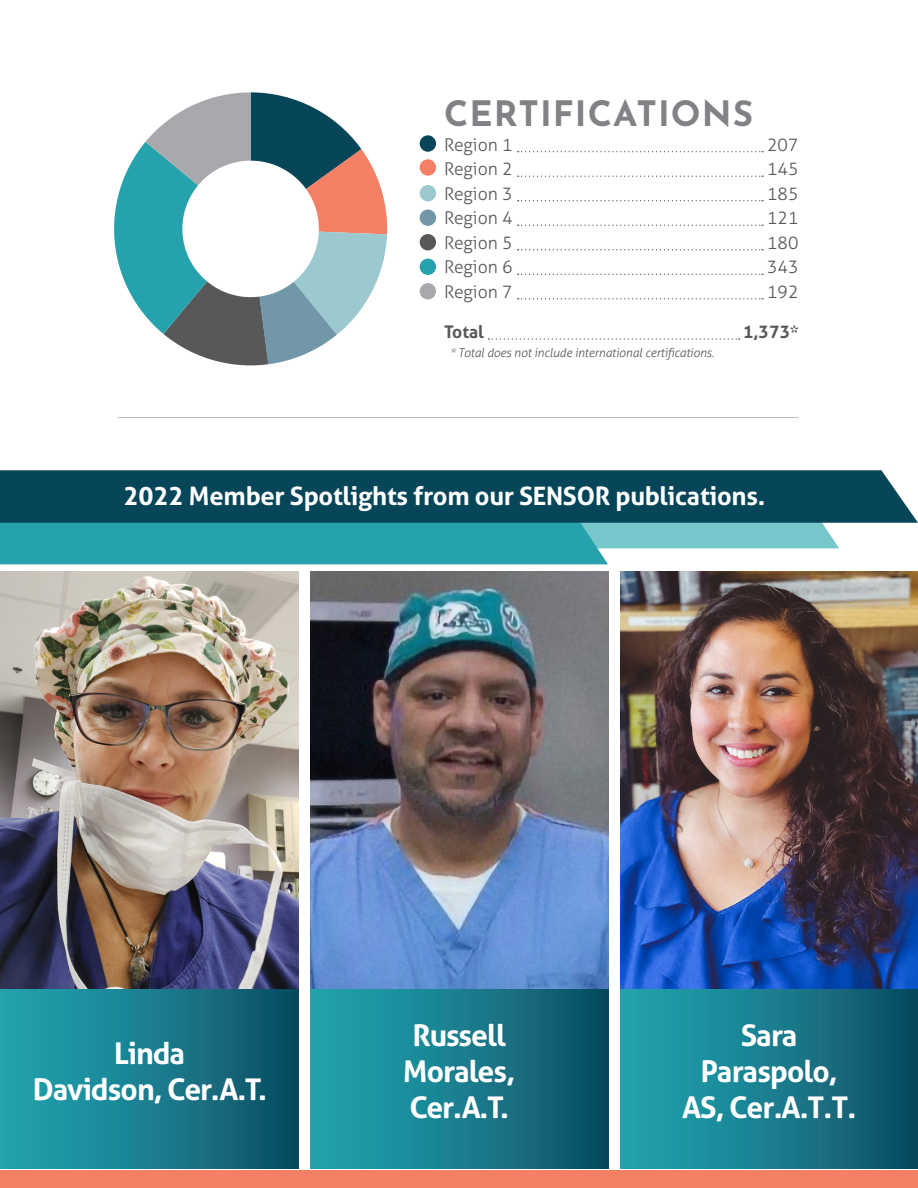
<style>
.page{position:relative;width:918px;height:1188px;background:#fff}
.page>*{position:absolute;margin:0;border:0;box-sizing:border-box;transform-origin:0 0}
.Paragraph_Style_1{font:700 34.95px "Josefin Sans";letter-spacing:.03em;color:#808285}
.Main_header{font:700 30px/36px "Aller";letter-spacing:-.03em;color:#fff;text-align:center}
.Headline{font:700 25.5px "Aller";letter-spacing:-.01em;color:#fff}
.Body{font:300 17.55px "Aller";color:#57585a}
.Body-2{font:700 17.55px "Aller";color:#57585a}
.Body-3{font:italic 300 12.3px "Aller";letter-spacing:-.01em;color:#57585a}
</style>
<div class="page">
<svg style="left:114px;top:92px;width:273px;height:273px"></svg>
<svg style="left:0;top:523px;width:839px;height:41px;background:#4bb3ba"></svg>
<div style="left:0;top:1170px;width:918px;height:18px;background:#f38064"></div>
<svg style="left:518px;top:151px;width:245px;height:1px"></svg>
<svg style="left:518px;top:176px;width:245px;height:1px"></svg>
<svg style="left:518px;top:200px;width:245px;height:1px"></svg>
<svg style="left:518px;top:225px;width:245px;height:1px"></svg>
<svg style="left:518px;top:249px;width:245px;height:1px"></svg>
<svg style="left:518px;top:274px;width:245px;height:1px"></svg>
<svg style="left:518px;top:298px;width:245px;height:1px"></svg>
<svg style="left:488px;top:338px;width:252px;height:2px"></svg>
<div style="left:420px;top:135px;width:16px;height:17px;background:#074559;border-radius:50%"></div>
<div style="left:420px;top:159px;width:16px;height:17px;background:#f38064;border-radius:50%"></div>
<div style="left:420px;top:210px;width:16px;height:16px;background:#7197a8;border-radius:50%"></div>
<div style="left:420px;top:259px;width:16px;height:16px;background:#25a2ab;border-radius:50%"></div>
<div style="left:420px;top:185px;width:16px;height:16px;background:#9bc9cf;border-radius:50%"></div>
<div style="left:420px;top:234px;width:16px;height:16px;background:#57585a;border-radius:50%"></div>
<div style="left:420px;top:283px;width:16px;height:16px;background:#a8a9ad;border-radius:50%"></div>
<hr style="left:118px;top:417px;width:680px;height:1px;background:#bcbdc0">
<div style="left:0;top:470px;width:918px;height:53px;background:#074559"></div>
<div style="left:1px;top:974px;width:298px;height:195px;background:linear-gradient(to right,#25a9b3,#0c4e64)"></div>
<div style="left:310px;top:974px;width:298px;height:195px;background:linear-gradient(to right,#25a9b3,#0c4f65)"></div>
<div style="left:620px;top:974px;width:298px;height:195px;background:linear-gradient(to right,#25a9b3,#0c4f65)"></div>
<img style="left:1px;top:572px;width:298px;height:417px">
<img style="left:310px;top:572px;width:298px;height:417px">
<img style="left:620px;top:572px;width:298px;height:417px">
<p class="Paragraph_Style_1" style="left:444px;top:83px;width:310px">CERTIFICATIONS</p>
<p class="Body" style="left:444px;top:133px;width:70px">Region 1</p>
<p class="Body" style="left:767px;top:133px;width:33px">207</p>
<p class="Body" style="left:444px;top:158px;width:70px">Region 2</p>
<p class="Body" style="left:767px;top:158px;width:33px">145</p>
<p class="Body" style="left:444px;top:183px;width:70px">Region 3</p>
<p class="Body" style="left:767px;top:183px;width:33px">185</p>
<p class="Body" style="left:444px;top:207px;width:70px">Region 4</p>
<p class="Body" style="left:767px;top:207px;width:33px">121</p>
<p class="Body" style="left:444px;top:232px;width:70px">Region 5</p>
<p class="Body" style="left:767px;top:232px;width:33px">180</p>
<p class="Body" style="left:444px;top:256px;width:70px">Region 6</p>
<p class="Body" style="left:767px;top:256px;width:33px">343</p>
<p class="Body" style="left:444px;top:281px;width:70px">Region 7</p>
<p class="Body" style="left:767px;top:281px;width:33px">192</p>
<p class="Body-2" style="left:444px;top:321px;width:41px">Total</p>
<p class="Body-2" style="left:743px;top:321px;width:57px">1,373*</p>
<p class="Body-3" style="left:450px;top:345px;width:266px">* Total does not include international certifications.</p>
<p class="Headline" style="left:123px;top:479px;width:643px">2022 Member Spotlights from our SENSOR publications.</p>
<p class="Main_header" style="left:33px;top:1035px;width:235px">Linda<br>Davidson, Cer.A.T.</p>
<p class="Main_header" style="left:403px;top:1017px;width:114px">Russell<br>Morales,<br>Cer.A.T.</p>
<p class="Main_header" style="left:682px;top:1017px;width:176px">Sara<br>Paraspolo,<br>AS, Cer.A.T.T.</p>
</div>
